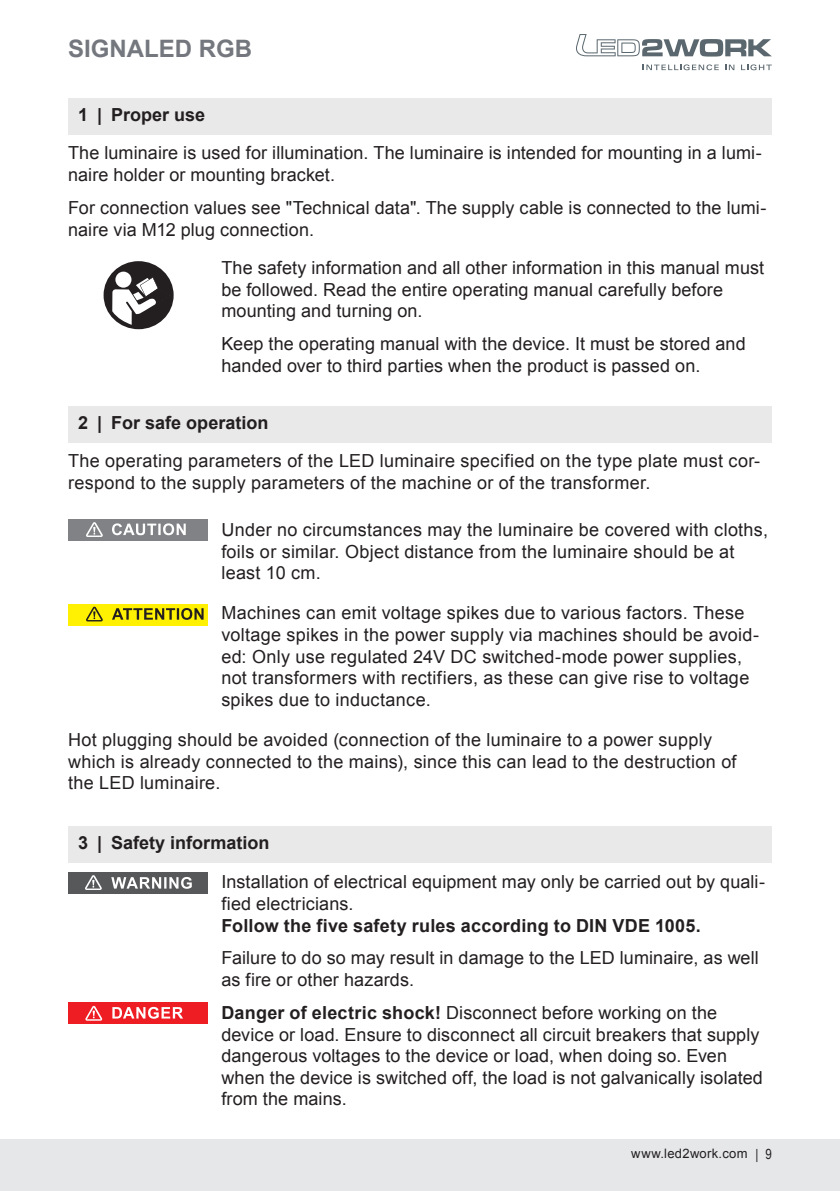
<style>
.page{position:relative;width:840px;height:1191px;background:#fff}
.page>*{position:absolute;margin:0;border:0;box-sizing:border-box;transform-origin:0 0}
.t1{font:700 24px "Arial";color:#74777d}
.t2{font:18px/21.6px "Arial";letter-spacing:.01em;color:#231f20}
.t3{font:700 18px "Arial";color:#231f20}
.t4{font:14px "Arial Narrow";color:#231f20}
.t5{font:13px "Arial";letter-spacing:.02em;color:#231f20}
.s1{font-weight:700}
</style>
<div class="page">
<div style="left:0;top:1140px;width:839px;height:51px;background:#e6e7e9"></div>
<svg style="left:576px;top:34px;width:195px;height:23px"></svg>
<svg style="left:642px;top:64px;width:76px;height:6px"></svg>
<svg style="left:725px;top:65px;width:9px;height:5px"></svg>
<svg style="left:741px;top:64px;width:30px;height:6px"></svg>
<div style="left:68px;top:520px;width:139px;height:21px;background:#808285"></div>
<svg style="left:86px;top:522px;width:17px;height:15px"></svg>
<svg style="left:112px;top:523px;width:74px;height:12px"></svg>
<div style="left:68px;top:604px;width:139px;height:21px;background:#fff101"></div>
<svg style="left:86px;top:606px;width:17px;height:15px"></svg>
<svg style="left:112px;top:608px;width:91px;height:12px"></svg>
<div style="left:68px;top:98px;width:703px;height:36px;background:#e9e9e9"></div>
<div style="left:68px;top:406px;width:703px;height:36px;background:#e9e9e9"></div>
<svg style="left:103px;top:261px;width:70px;height:68px"></svg>
<div style="left:68px;top:826px;width:703px;height:36px;background:#e9e9e9"></div>
<div style="left:68px;top:872px;width:139px;height:21px;background:#57585a"></div>
<svg style="left:85px;top:875px;width:17px;height:15px"></svg>
<svg style="left:111px;top:877px;width:81px;height:11px"></svg>
<div style="left:68px;top:1002px;width:139px;height:21px;background:#ee1d23"></div>
<svg style="left:85px;top:1006px;width:17px;height:14px"></svg>
<svg style="left:112px;top:1007px;width:71px;height:11px"></svg>
<h1 class="t1" style="left:68px;top:33px;width:186px">SIGNALED RGB</h1>
<p class="t3" style="left:78px;top:102px;width:129px">1 | Proper use</p>
<p class="t2" style="left:68px;top:143px;width:694px">The luminaire is used for illumination. The luminaire is intended for mounting in a lumi&shy;naire holder or mounting bracket.</p>
<p class="t2" style="left:68px;top:197px;width:699px">For connection values see "Technical data". The supply cable is connected to the lumi&shy;naire via M12 plug connection.</p>
<p class="t2" style="left:221px;top:257px;width:544px">The safety information and all other information in this manual must be followed. Read the entire operating manual carefully before mounting and turning on.</p>
<p class="t2" style="left:221px;top:333px;width:525px">Keep the operating manual with the device. It must be stored and handed over to third parties when the product is passed on.</p>
<p class="t3" style="left:78px;top:410px;width:192px">2 | For safe operation</p>
<p class="t2" style="left:68px;top:450px;width:693px">The operating parameters of the LED luminaire specified on the type plate must cor&shy;respond to the supply parameters of the machine or of the transformer.</p>
<p class="t2" style="left:221px;top:519px;width:548px">Under no circumstances may the luminaire be covered with cloths, foils or similar. Object distance from the luminaire should be at least 10 cm.</p>
<p class="t2" style="left:221px;top:602px;width:539px">Machines can emit voltage spikes due to various factors. These voltage spikes in the power supply via machines should be avoid&shy;ed: Only use regulated 24V DC switched-mode power supplies, not transformers with rectifiers, as these can give rise to voltage spikes due to inductance.</p>
<p class="t2" style="left:68px;top:729px;width:669px">Hot plugging should be avoided (connection of the luminaire to a power supply which is already connected to the mains), since this can lead to the destruction of the LED luminaire.</p>
<p class="t3" style="left:78px;top:830px;width:193px">3 | Safety information</p>
<p class="t2" style="left:221px;top:871px;width:545px">Installation of electrical equipment may only be carried out by quali&shy;fied electricians.</p>
<p class="t3" style="left:221px;top:913px;width:480px">Follow the five safety rules according to DIN VDE 1005.</p>
<p class="t2" style="left:221px;top:947px;width:538px">Failure to do so may result in damage to the LED luminaire, as well as fire or other hazards.</p>
<p class="t2" style="left:221px;top:1002px;width:543px"><span class="s1">Danger of electric shock!</span> Disconnect before working on the device or load. Ensure to disconnect all circuit breakers that supply dangerous voltages to the device or load, when doing so. Even when the device is switched off, the load is not galvanically isolated from the mains.</p>
<p class="t5" style="left:631px;top:1145px;width:118px">www.led2work.com</p>
<p class="t4" style="left:755px;top:1143px;width:18px">| 9</p>
</div>
